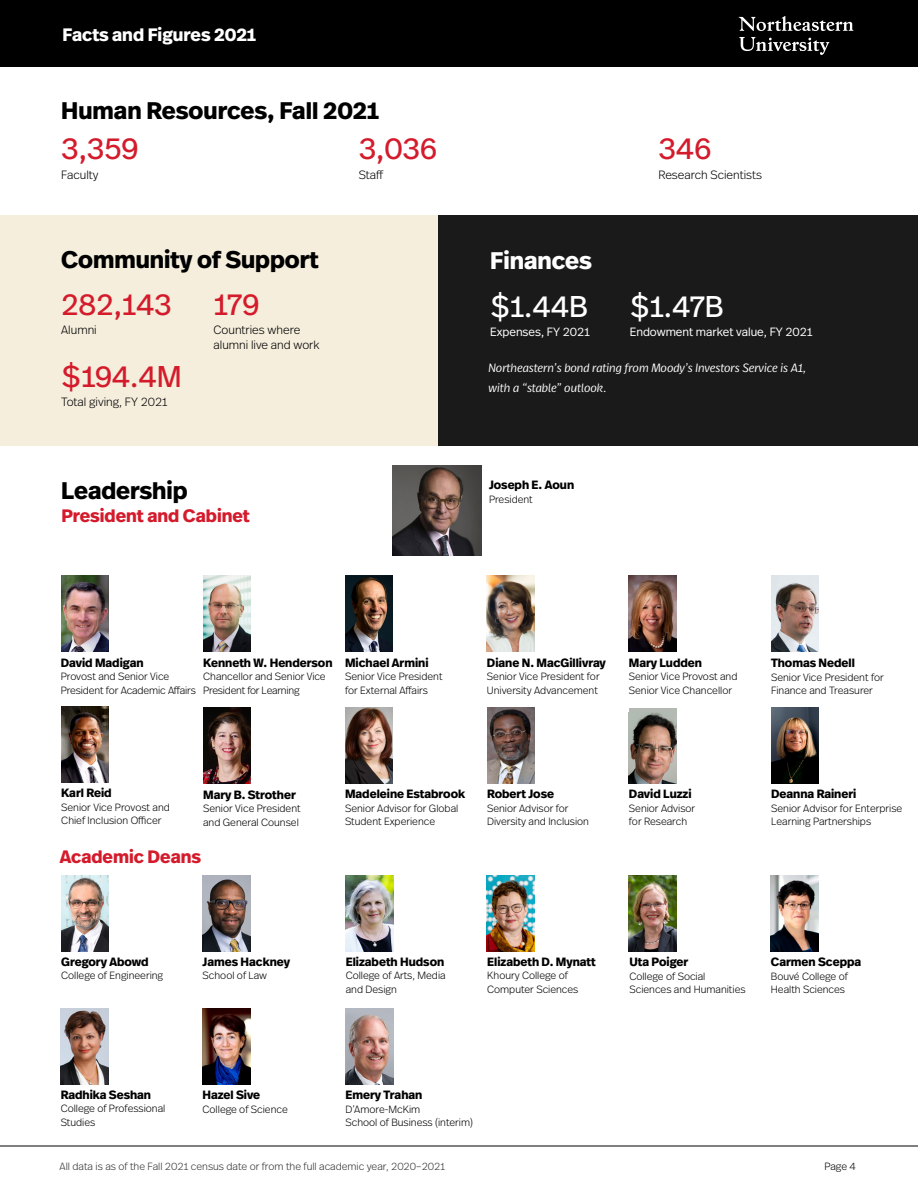
<style>
.page{position:relative;width:918px;height:1188px;background:#fff}
.page>*{position:absolute;margin:0;border:0;box-sizing:border-box;transform-origin:0 0}
.t1{font:30px "Real Head Pro";letter-spacing:-.01em;color:#d41b2c}
.t2{font:30px "Real Head Pro";color:#fff}
.t3{font:700 24px "Real Head Pro";color:#000}
.t4{font:700 24px "Real Head Pro";color:#fff}
.t5{font:700 18px "Real Head Pro";color:#d41b2c}
.t6{font:700 18px "Real Head Pro";color:#fff}
.t7{font:700 12px "Real Head Pro";color:#000}
.t8{font:300 12px/15px "Real Head Pro";color:#000}
.t9{font:italic 300 12px/19.5px "Real Head Pro";color:#fff}
.t10{font:300 12px "Real Head Pro";color:#fff}
.t11{font:300 10.5px/13.5px "Real Head Pro";color:#000}
.t12{font:300 10.5px "Real Head Pro";color:#333}
.t13{font:300 10.5px/13.5px "Real Head Pro";letter-spacing:-.02em;color:#000}
</style>
<div class="page">
<div style="left:0;top:0;width:918px;height:67px;background:#000"></div>
<hr style="left:0;top:1146px;width:918px;height:1px;background:#000">
<svg style="left:739px;top:37px;width:90px;height:18px"></svg>
<svg style="left:739px;top:16px;width:114px;height:15px"></svg>
<div style="left:437px;top:215px;width:481px;height:231px;background:#1a1a1a"></div>
<div style="left:0;top:215px;width:437px;height:231px;background:#f5eedd"></div>
<img style="left:771px;top:876px;width:48px;height:76px">
<img style="left:629px;top:576px;width:47px;height:76px">
<img style="left:61px;top:1008px;width:47px;height:76px">
<img style="left:203px;top:576px;width:48px;height:76px">
<img style="left:345px;top:576px;width:48px;height:76px">
<img style="left:629px;top:876px;width:48px;height:76px">
<img style="left:487px;top:576px;width:48px;height:76px">
<img style="left:61px;top:576px;width:48px;height:76px">
<img style="left:203px;top:1008px;width:47px;height:76px">
<img style="left:203px;top:876px;width:47px;height:76px">
<img style="left:61px;top:876px;width:48px;height:75px">
<img style="left:345px;top:708px;width:48px;height:76px">
<div style="left:629px;top:708px;width:48px;height:76px;background:#b4bab3"></div>
<img style="left:629px;top:712px;width:48px;height:72px">
<img style="left:771px;top:708px;width:48px;height:76px">
<img style="left:393px;top:466px;width:89px;height:89px">
<img style="left:487px;top:708px;width:48px;height:76px">
<img style="left:61px;top:707px;width:48px;height:76px">
<img style="left:487px;top:876px;width:48px;height:76px">
<img style="left:346px;top:1009px;width:47px;height:75px">
<img style="left:346px;top:876px;width:47px;height:76px">
<img style="left:203px;top:708px;width:48px;height:76px">
<img style="left:771px;top:576px;width:48px;height:76px">
<h3 class="t6" style="left:63px;top:22px;width:195px">Facts and Figures 2021</h3>
<p class="t3" style="left:61px;top:94px;width:319px">Human Resources, Fall 2021</p>
<p class="t1" style="left:61px;top:128px;width:79px">3,359</p>
<p class="t8" style="left:61px;top:167px;width:39px">Faculty</p>
<p class="t3" style="left:61px;top:242px;width:259px">Community of Support</p>
<p class="t1" style="left:61px;top:284px;width:112px">282,143</p>
<p class="t8" style="left:61px;top:322px;width:37px">Alumni</p>
<p class="t1" style="left:61px;top:356px;width:122px">$194.4M</p>
<p class="t8" style="left:61px;top:394px;width:108px">Total giving, FY 2021</p>
<p class="t1" style="left:214px;top:284px;width:47px">179</p>
<p class="t8" style="left:214px;top:322px;width:107px">Countries where alumni live and work</p>
<p class="t3" style="left:61px;top:473px;width:128px">Leadership</p>
<p class="t5" style="left:61px;top:503px;width:190px">President and Cabinet</p>
<p class="t1" style="left:359px;top:128px;width:80px">3,036</p>
<p class="t8" style="left:359px;top:167px;width:26px">Staff</p>
<p class="t4" style="left:490px;top:243px;width:103px">Finances</p>
<p class="t2" style="left:490px;top:286px;width:99px">$1.44B</p>
<p class="t10" style="left:490px;top:324px;width:101px">Expenses, FY 2021</p>
<p class="t1" style="left:659px;top:128px;width:55px">346</p>
<p class="t8" style="left:659px;top:167px;width:105px">Research Scientists</p>
<p class="t2" style="left:630px;top:286px;width:95px">$1.47B</p>
<p class="t10" style="left:630px;top:324px;width:184px">Endowment market value, FY 2021</p>
<p class="t9" style="left:489px;top:358px;width:319px">Northeastern’s bond rating from Moody’s Investors Service is A1, with a “stable” outlook.</p>
<p class="t7" style="left:489px;top:476px;width:87px">Joseph E. Aoun</p>
<p class="t11" style="left:489px;top:492px;width:45px">President</p>
<p class="t7" style="left:61px;top:654px;width:84px">David Madigan</p>
<p class="t11" style="left:61px;top:669px;width:137px">Provost and Senior Vice<br>President for Academic Affairs</p>
<p class="t7" style="left:203px;top:654px;width:131px">Kenneth W. Henderson</p>
<p class="t13" style="left:203px;top:669px;width:124px">Chancellor and Senior Vice<br>President for Learning</p>
<p class="t7" style="left:345px;top:654px;width:85px">Michael Armini</p>
<p class="t11" style="left:345px;top:669px;width:99px">Senior Vice President for External Affairs</p>
<p class="t7" style="left:487px;top:654px;width:120px">Diane N. MacGillivray</p>
<p class="t11" style="left:487px;top:669px;width:114px">Senior Vice President for<br>University Advancement</p>
<p class="t7" style="left:629px;top:654px;width:75px">Mary Ludden</p>
<p class="t11" style="left:629px;top:669px;width:110px">Senior Vice Provost and<br>Senior Vice Chancellor</p>
<p class="t7" style="left:771px;top:654px;width:85px">Thomas Nedell</p>
<p class="t11" style="left:771px;top:670px;width:114px">Senior Vice President for<br>Finance and Treasurer</p>
<p class="t7" style="left:61px;top:784px;width:52px">Karl Reid</p>
<p class="t11" style="left:61px;top:800px;width:110px">Senior Vice Provost and<br>Chief Inclusion Officer</p>
<p class="t7" style="left:203px;top:786px;width:94px">Mary B. Strother</p>
<p class="t11" style="left:203px;top:801px;width:99px">Senior Vice President and General Counsel</p>
<p class="t5" style="left:60px;top:844px;width:143px">Academic Deans</p>
<p class="t7" style="left:345px;top:785px;width:122px">Madeleine Estabrook</p>
<p class="t11" style="left:345px;top:801px;width:115px">Senior Advisor for Global<br>Student Experience</p>
<p class="t7" style="left:487px;top:785px;width:68px">Robert Jose</p>
<p class="t11" style="left:487px;top:801px;width:104px">Senior Advisor for<br>Diversity and Inclusion</p>
<p class="t7" style="left:629px;top:785px;width:64px">David Luzzi</p>
<p class="t11" style="left:629px;top:801px;width:68px">Senior Advisor for Research</p>
<p class="t7" style="left:771px;top:785px;width:87px">Deanna Raineri</p>
<p class="t11" style="left:771px;top:801px;width:133px">Senior Advisor for Enterprise<br>Learning Partnerships</p>
<p class="t7" style="left:61px;top:953px;width:89px">Gregory Abowd</p>
<p class="t11" style="left:61px;top:969px;width:103px">College of Engineering</p>
<p class="t7" style="left:203px;top:953px;width:89px">James Hackney</p>
<p class="t11" style="left:203px;top:969px;width:66px">School of Law</p>
<p class="t7" style="left:346px;top:953px;width:100px">Elizabeth Hudson</p>
<p class="t11" style="left:346px;top:969px;width:101px">College of Arts, Media and Design</p>
<p class="t7" style="left:487px;top:953px;width:110px">Elizabeth D. Mynatt</p>
<p class="t11" style="left:487px;top:969px;width:93px">Khoury College of<br>Computer Sciences</p>
<p class="t7" style="left:629px;top:953px;width:60px">Uta Poiger</p>
<p class="t11" style="left:629px;top:969px;width:118px">College of Social<br>Sciences and Humanities</p>
<p class="t7" style="left:771px;top:953px;width:92px">Carmen Sceppa</p>
<p class="t11" style="left:771px;top:969px;width:79px">Bouvé College of<br>Health Sciences</p>
<p class="t7" style="left:61px;top:1086px;width:92px">Radhika Seshan</p>
<p class="t11" style="left:61px;top:1101px;width:106px">College of Professional<br>Studies</p>
<p class="t7" style="left:203px;top:1086px;width:59px">Hazel Sive</p>
<p class="t11" style="left:203px;top:1102px;width:87px">College of Science</p>
<p class="t7" style="left:346px;top:1086px;width:78px">Emery Trahan</p>
<p class="t11" style="left:346px;top:1102px;width:129px">D’Amore-McKim<br>School of Business (interim)</p>
<p class="t12" style="left:60px;top:1159px;width:387px">All data is as of the Fall 2021 census date or from the full academic year, 2020–2021</p>
<p class="t11" style="left:825px;top:1159px;width:33px">Page 4</p>
</div>
